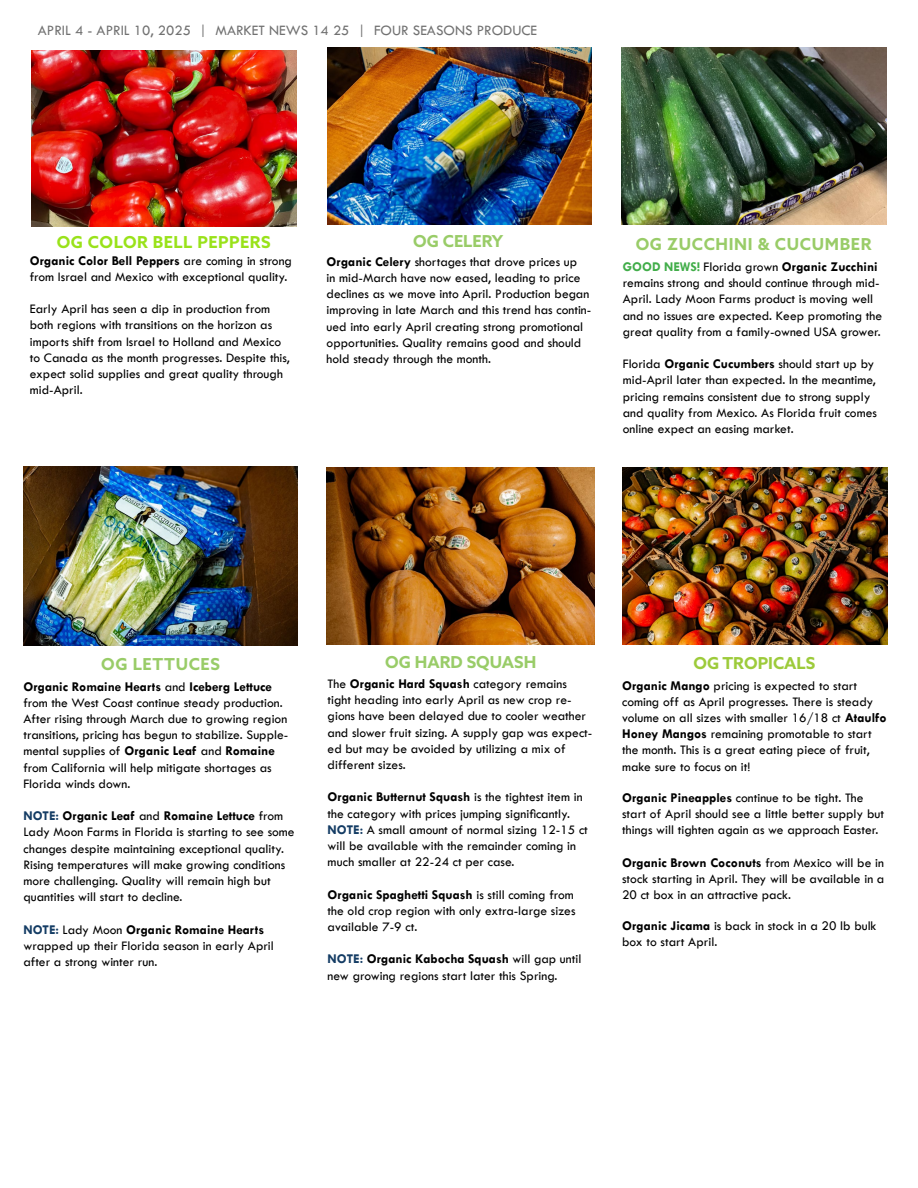
<style>
.page{position:relative;width:918px;height:1188px;background:#fff}
.page>*{position:absolute;margin:0;border:0;box-sizing:border-box;transform-origin:0 0}
.t1{font:700 16.5px "Azo Sans";letter-spacing:.04em;color:#99cc68}
.t2{font:700 16.5px "Azo Sans";color:#99cc68}
.t3{font:700 16.5px "Azo Sans";letter-spacing:.03em;color:#99e21a}
.t4{font:700 16.5px "Azo Sans";color:#9dcb3b}
.t5{font:15px "Tw Cen MT Std";color:#000}
.t6{font:13.5px/16.2px "Tw Cen";color:#000}
.s1{color:#000101}
.s2{font-weight:700}
.s3{font-weight:700;color:#41ad49}
.s4{font-weight:700;color:#143c64}
</style>
<div class="page">
<img style="left:23px;top:467px;width:275px;height:178px">
<img style="left:622px;top:48px;width:264px;height:177px">
<img style="left:32px;top:50px;width:264px;height:177px">
<img style="left:328px;top:48px;width:264px;height:177px">
<img style="left:622px;top:468px;width:265px;height:176px">
<img style="left:327px;top:468px;width:268px;height:176px">
<p class="t5" style="left:38px;top:22px;width:501px"><span class="s1">APRIL 4 - APRIL 10, 2025</span> | MARKET NEWS 14 25 | FOUR SEASONS PRODUCE</p>
<p class="t3" style="left:57px;top:231px;width:216px">OG COLOR BELL PEPPERS</p>
<p class="t6" style="left:30px;top:252px;width:264px"><span class="s2">Organic Color Bell Peppers</span> are coming in strong from Israel and Mexico with exceptional quality.</p>
<p class="t6" style="left:30px;top:301px;width:261px">Early April has seen a dip in production from both regions with transitions on the horizon as imports shift from Israel to Holland and Mexico to Canada as the month progresses. Despite this, expect solid supplies and great quality through mid-April.</p>
<p class="t2" style="left:413px;top:230px;width:91px">OG CELERY</p>
<p class="t6" style="left:327px;top:253px;width:266px"><span class="s2">Organic Celery</span> shortages that drove prices up<br>in mid-March have now eased, leading to price declines as we move into April. Production began improving in late March and this trend has contin&shy;ued into early April creating strong promotional opportunities. Quality remains good and should hold steady through the month.</p>
<p class="t1" style="left:636px;top:233px;width:237px">OG ZUCCHINI &amp; CUCUMBER</p>
<p class="t6" style="left:623px;top:259px;width:261px"><span class="s3">GOOD NEWS!</span> Florida grown <span class="s2">Organic Zucchini </span>remains strong and should continue through mid-April. Lady Moon Farms product is moving well and no issues are expected. Keep promoting the great quality from a family-owned USA grower.</p>
<p class="t6" style="left:623px;top:356px;width:256px">Florida <span class="s2">Organic Cucumbers</span> should start up by mid-April later than expected. In the meantime, pricing remains consistent due to strong supply and quality from Mexico. As Florida fruit comes online expect an easing market.</p>
<p class="t1" style="left:101px;top:653px;width:120px">OG LETTUCES</p>
<p class="t6" style="left:23px;top:678px;width:266px"><span class="s2">Organic Romaine Hearts</span> and <span class="s2">Iceberg Lettuce </span>from the West Coast continue steady production.<br>After rising through March due to growing region transitions, pricing has begun to stabilize. Supple&shy;mental supplies of <span class="s2">Organic Leaf</span> and <span class="s2">Romaine </span>from California will help mitigate shortages as Florida winds down.</p>
<p class="t6" style="left:23px;top:808px;width:273px"><span class="s4">NOTE:</span> <span class="s2">Organic Leaf</span> and <span class="s2">Romaine Lettuce</span> from Lady Moon Farms in Florida is starting to see some changes despite maintaining exceptional quality.<br>Rising temperatures will make growing conditions more challenging. Quality will remain high but quantities will start to decline.</p>
<p class="t6" style="left:23px;top:921px;width:252px"><span class="s4">NOTE:</span> Lady Moon <span class="s2">Organic Romaine Hearts </span>wrapped up their Florida season in early April after a strong winter run.</p>
<p class="t2" style="left:385px;top:651px;width:153px">OG HARD SQUASH</p>
<p class="t4" style="left:694px;top:652px;width:123px">OG TROPICALS</p>
<p class="t6" style="left:328px;top:676px;width:266px">The <span class="s2">Organic Hard Squash</span> category remains tight heading into early April as new crop re&shy;gions have been delayed due to cooler weather and slower fruit sizing. A supply gap was expect&shy;ed but may be avoided by utilizing a mix of different sizes.</p>
<p class="t6" style="left:328px;top:789px;width:262px"><span class="s2">Organic Butternut Squash</span> is the tightest item in the category with prices jumping significantly.<br><span class="s4">NOTE:</span> A small amount of normal sizing 12-15 ct will be available with the remainder coming in much smaller at 22-24 ct per case.</p>
<p class="t6" style="left:328px;top:886px;width:249px"><span class="s2">Organic Spaghetti Squash</span> is still coming from the old crop region with only extra-large sizes available 7-9 ct.</p>
<p class="t6" style="left:328px;top:951px;width:255px"><span class="s4">NOTE:</span> <span class="s2">Organic Kabocha Squash</span> will gap until new growing regions start later this Spring.</p>
<p class="t6" style="left:622px;top:677px;width:266px"><span class="s2">Organic Mango</span> pricing is expected to start coming off as April progresses. There is steady volume on all sizes with smaller 16/18 ct <span class="s2">Ataulfo Honey Mangos</span> remaining promotable to start the month. This is a great eating piece of fruit, make sure to focus on it!</p>
<p class="t6" style="left:622px;top:789px;width:263px"><span class="s2">Organic Pineapples</span> continue to be tight. The start of April should see a little better supply but things will tighten again as we approach Easter.</p>
<p class="t6" style="left:622px;top:854px;width:264px;text-align:justify"><span class="s2">Organic Brown Coconuts</span> from Mexico will be in stock starting in April. They will be available in a 20 ct box in an attractive pack.</p>
<p class="t6" style="left:622px;top:918px;width:256px"><span class="s2">Organic Jicama</span> is back in stock in a 20 lb bulk box to start April.</p>
</div>
